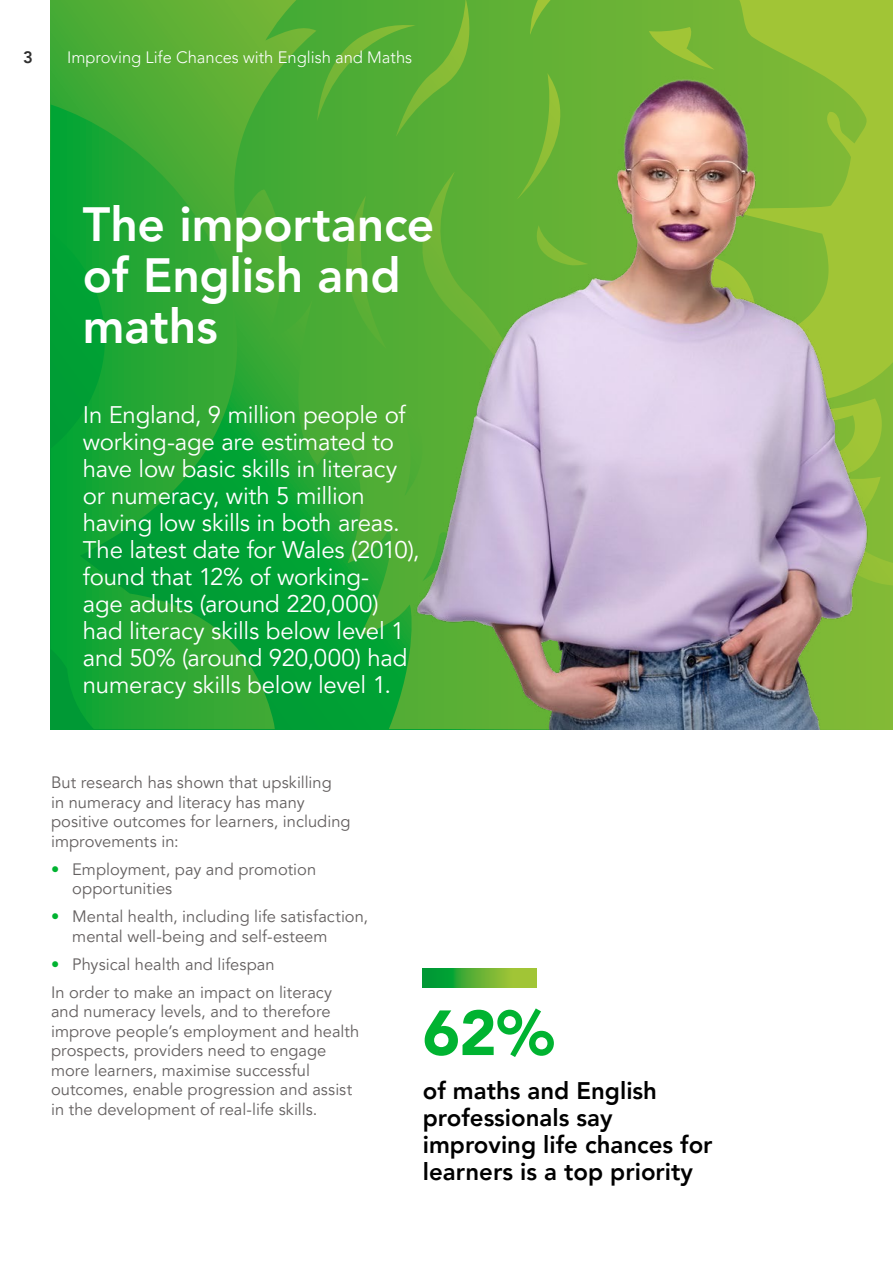
<style>
.page{position:relative;width:893px;height:1263px;background:#fff}
.page>*{position:absolute;margin:0;border:0;box-sizing:border-box;transform-origin:0 0}
.t1{font:900 63px "Avenir LT Pro";color:#00b331}
.t2{font:800 48px/51px "Avenir LT Pro";letter-spacing:-.005em;color:#fff}
.t3{font:24px/27px "Avenir LT Pro";letter-spacing:-.01em;color:#fff}
.t4{font:800 24px/27px "Avenir LT Pro";color:#000}
.t5{font:16.5px/19.5px "Avenir LT Pro";color:#646060}
.t6{font:300 16.5px "Avenir LT Pro";color:#fff}
.t7{font:800 16.5px "Avenir LT Pro";color:#2f2f2f}
.s1{font-weight:800;color:#00b331}
</style>
<div class="page">
<svg style="left:423px;top:968px;width:114px;height:20px;background:#58b135"></svg>
<svg style="left:51px;top:0;width:50px;height:729px;background:#0fa334"></svg>
<img style="left:101px;top:0;width:792px;height:729px">
<p class="t7" style="left:23px;top:47px;width:11px">3</p>
<p class="t6" style="left:67px;top:47px;width:347px">Improving Life Chances with English and Maths</p>
<h2 class="t2" style="left:83px;top:199px;width:353px">The importance of English and maths</h2>
<p class="t3" style="left:83px;top:402px;width:338px">In England, 9 million people of working-age are estimated to have low basic skills in literacy or numeracy, with 5 million having low skills in both areas.<br>The latest date for Wales (2010), found that 12% of working-<br>age adults (around 220,000) had literacy skills below level 1 and 50% (around 920,000) had numeracy skills below level 1.</p>
<p class="t5" style="left:51px;top:773px;width:301px">But research has shown that upskilling<br>in numeracy and literacy has many positive outcomes for learners, including improvements in:</p>
<p class="t5" style="left:72px;top:859px;width:245px;text-indent:-21px"><span class="s1">•</span> Employment, pay and promotion opportunities</p>
<p class="t5" style="left:72px;top:907px;width:297px;text-indent:-21px"><span class="s1">•</span> Mental health, including life satisfaction, mental well-being and self-esteem</p>
<p class="t5" style="left:51px;top:950px;width:283px;line-height:28px"><span class="s1">•</span> Physical health and lifespan<br>In order to make an impact on literacy</p>
<p class="t5" style="left:51px;top:1002px;width:310px">and numeracy levels, and to therefore improve people’s employment and health prospects, providers need to engage more learners, maximise successful outcomes, enable progression and assist in the development of real-life skills.</p>
<h1 class="t1" style="left:423px;top:995px;width:133px">62%</h1>
<h3 class="t4" style="left:423px;top:1077px;width:291px">of maths and English professionals say improving life chances for learners is a top priority</h3>
</div>
